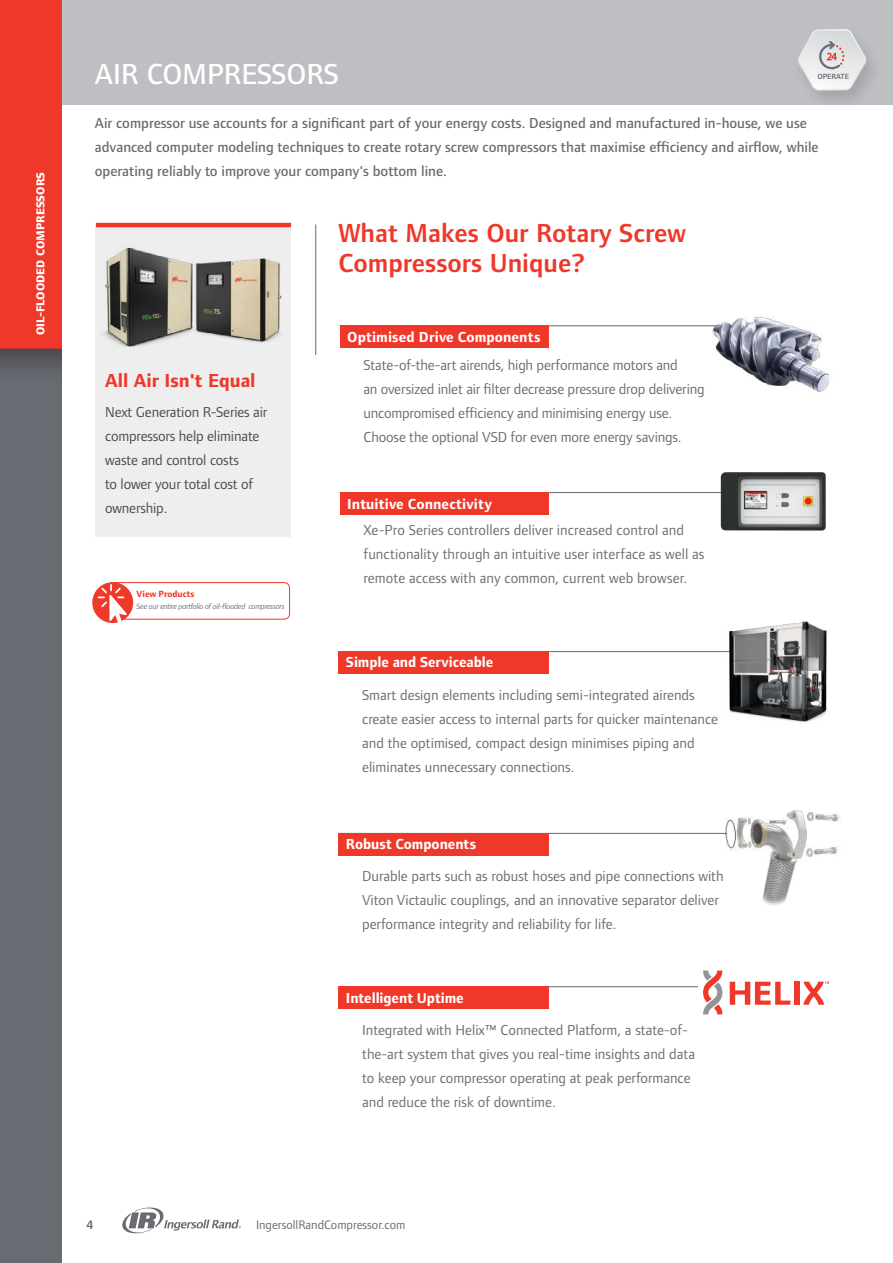
<style>
.page{position:relative;width:893px;height:1263px;background:#fff}
.page>*{position:absolute;margin:0;border:0;box-sizing:border-box;transform-origin:0 0}
.t1{font:500 30px "Foundry Form Sans";color:#fff}
.t2{font:600 27px/30px "Foundry Form Sans";color:#ef3829}
.t3{font:700 19.5px "Foundry Form Sans";color:#ef3829}
.t4{font:15px/24px "Foundry Form Sans";color:#6d6e71}
.t5{font:500 15px/24px "Foundry Form Sans";color:#696b73}
.t6{font:15px/24px "Foundry Form Sans";letter-spacing:-.01em;color:#4d4d4f}
.t7{font:700 15px "Foundry Form Sans";color:#fff}
.t8{font:12.75px "Foundry Form Sans";color:#696b73}
.t9{font:600 12.75px "Foundry Form Sans";color:#696b73}
.t10{font:800 12px "Foundry Form Sans";color:#fff}
.t11{font:700 9.3px "Foundry Form Sans";color:#ef3829}
.t12{font:italic 8.1px "Foundry Form Sans";letter-spacing:-.03em;color:#6d6e71}
.t13{font:600 7.8px "Foundry Form Sans";color:#6a6c74}
</style>
<div class="page">
<div style="left:61px;top:0;width:832px;height:105px;background:#bebfc3"></div>
<svg style="left:122px;top:1207px;width:119px;height:27px"></svg>
<img style="left:0;top:0;width:61px;height:1263px">
<img style="left:789px;top:27px;width:95px;height:78px">
<svg style="left:797px;top:29px;width:70px;height:62px"></svg>
<hr style="left:315px;top:224px;width:1px;height:131px;background:#696b73">
<div style="left:95px;top:227px;width:195px;height:310px;background:#eeeeef"></div>
<hr style="left:96px;top:223px;width:195px;height:4px;background:#ef3829">
<hr style="left:338px;top:833px;width:389px;height:1px;background:#696b73">
<div style="left:338px;top:833px;width:210px;height:23px;background:#ef3829"></div>
<img style="left:714px;top:810px;width:125px;height:95px">
<hr style="left:340px;top:325px;width:445px;height:1px;background:#696b73">
<div style="left:340px;top:325px;width:208px;height:23px;background:#ef3829"></div>
<img style="left:703px;top:317px;width:127px;height:75px">
<hr style="left:338px;top:986px;width:424px;height:1px;background:#696b73">
<div style="left:338px;top:986px;width:210px;height:23px;background:#ef3829"></div>
<div style="left:698px;top:964px;width:133px;height:57px;background:#fff"></div>
<svg style="left:730px;top:982px;width:60px;height:23px"></svg>
<div style="left:794px;top:982px;width:5px;height:23px;background:#ef3829"></div>
<svg style="left:803px;top:982px;width:26px;height:23px"></svg>
<svg style="left:703px;top:970px;width:19px;height:44px"></svg>
<hr style="left:338px;top:651px;width:409px;height:1px;background:#696b73">
<div style="left:338px;top:651px;width:210px;height:23px;background:#ef3829"></div>
<img style="left:701px;top:621px;width:126px;height:101px">
<hr style="left:340px;top:492px;width:446px;height:1px;background:#696b73">
<div style="left:340px;top:492px;width:208px;height:23px;background:#ef3829"></div>
<img style="left:721px;top:472px;width:105px;height:58px">
<img style="left:98px;top:234px;width:189px;height:125px">
<div style="left:107px;top:582px;width:183px;height:38px;border:1px solid #ef3829;border-radius:5px"></div>
<div style="left:92px;top:582px;width:41px;height:41px;background:#ee3a29;border-radius:50%"></div>
<svg style="left:98px;top:584px;width:29px;height:39px"></svg>
<p class="t10" style="left:34px;top:335px;width:165px;rotate:-90deg">OIL-FLOODED COMPRESSORS</p>
<h1 class="t1" style="left:95px;top:57px;width:245px">AIR COMPRESSORS</h1>
<p class="t5" style="left:95px;top:112px;width:725px">Air compressor use accounts for a significant part of your energy costs. Designed and manufactured in-house, we use advanced computer modeling techniques to create rotary screw compressors that maximise efficiency and airflow, while operating reliably to improve your company's bottom line.</p>
<p class="t13" style="left:817px;top:71px;width:33px">OPERATE</p>
<h3 class="t3" style="left:105px;top:369px;width:152px">All Air Isn't Equal</h3>
<p class="t6" style="left:105px;top:400px;width:164px">Next Generation R-Series air compressors help eliminate waste and control costs<br>to lower your total cost of ownership.</p>
<p class="t11" style="left:137px;top:589px;width:59px">View Products</p>
<p class="t12" style="left:137px;top:602px;width:150px">See our entire portfolio of oil-flooded compressors</p>
<h2 class="t2" style="left:338px;top:219px;width:349px">What Makes Our Rotary Screw<br>Compressors Unique?</h2>
<p class="t7" style="left:347px;top:328px;width:195px">Optimised Drive Components</p>
<p class="t4" style="left:363px;top:353px;width:343px">State-of-the-art airends, high performance motors and<br>an oversized inlet air filter decrease pressure drop delivering uncompromised efficiency and minimising energy use.<br>Choose the optional VSD for even more energy savings.</p>
<p class="t7" style="left:347px;top:495px;width:146px">Intuitive Connectivity</p>
<p class="t4" style="left:363px;top:518px;width:342px">Xe-Pro Series controllers deliver increased control and functionality through an intuitive user interface as well as remote access with any common, current web browser.</p>
<p class="t7" style="left:346px;top:654px;width:149px">Simple and Serviceable</p>
<p class="t4" style="left:362px;top:683px;width:358px">Smart design elements including semi-integrated airends create easier access to internal parts for quicker maintenance and the optimised, compact design minimises piping and eliminates unnecessary connections.</p>
<p class="t7" style="left:346px;top:835px;width:132px">Robust Components</p>
<p class="t4" style="left:362px;top:864px;width:363px">Durable parts such as robust hoses and pipe connections with<br>Viton Victaulic couplings, and an innovative separator deliver performance integrity and reliability for life.</p>
<p class="t7" style="left:346px;top:989px;width:119px">Intelligent Uptime</p>
<p class="t4" style="left:362px;top:1018px;width:334px">Integrated with Helix™ Connected Platform, a state-of&shy;the-art system that gives you real-time insights and data to keep your compressor operating at peak performance and reduce the risk of downtime.</p>
<p class="t9" style="left:86px;top:1217px;width:9px">4</p>
<p class="t8" style="left:256px;top:1217px;width:151px">IngersollRandCompressor.com</p>
</div>
